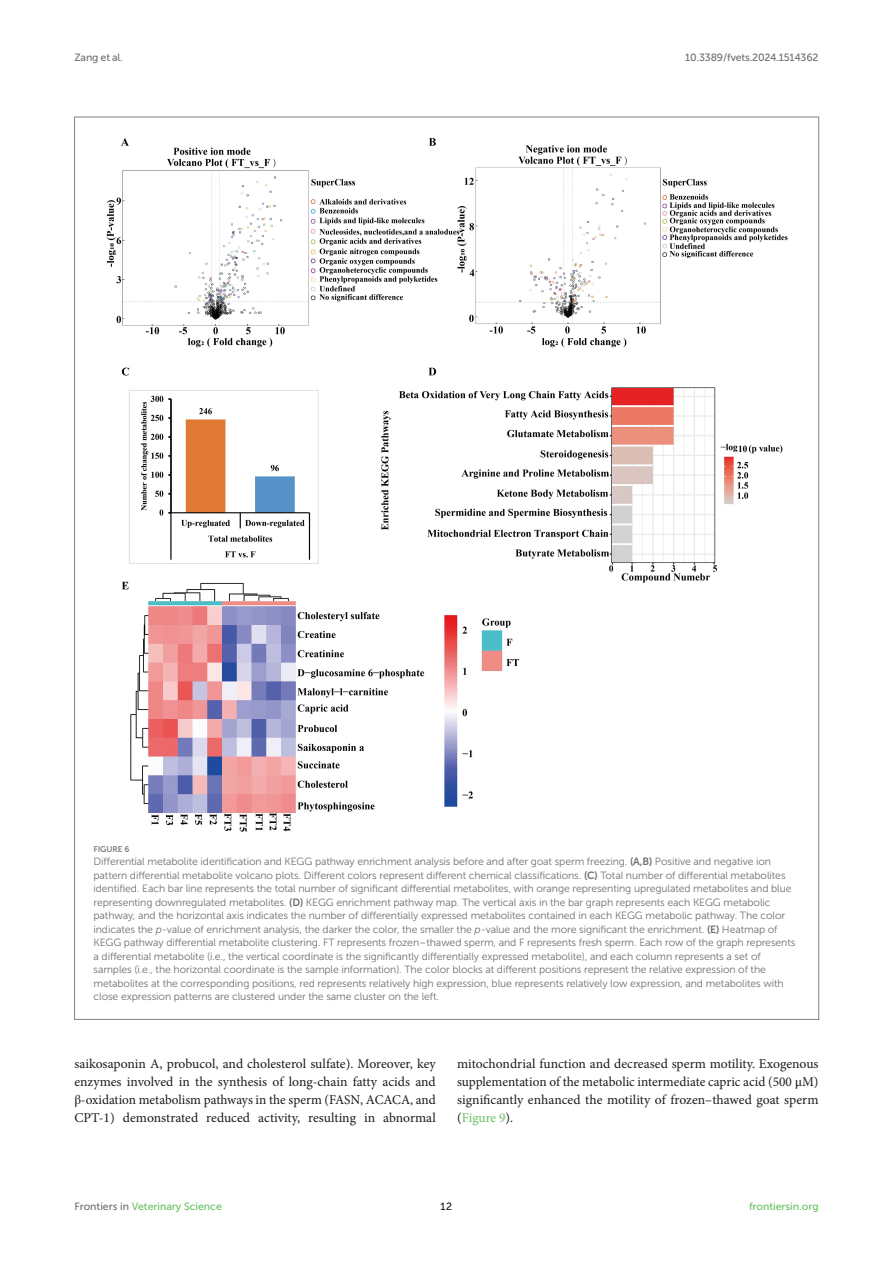
<style>
.page{position:relative;width:893px;height:1263px;background:#fff}
.page>*{position:absolute;margin:0;border:0;box-sizing:border-box;transform-origin:0 0}
.TEXT{font:13.5px/18px "Minion Pro";color:#1b1c1b;text-align:justify}
.FIG_LEG{font:10.5px/13.5px "Museo Sans 300";letter-spacing:-.01em;color:#706f70}
.t1{font:10.5px "Museo Sans 500";color:#65c161}
.t2{font:10.5px "Museo Sans 500";letter-spacing:-.015em;color:#706f70}
.t3{font:10.5px "Museo Sans 500";color:#1b1c1b}
.FIG_HD{font:8.25px "Museo Sans 700";letter-spacing:-.01em;color:#7e7f7f}
.s1{font-family:"Museo Sans 700"}
.s2{font-style:italic}
.s3{font-family:"STIX General"}
.s4{color:#65c161}
.s5{color:#706f70}
</style>
<div class="page">
<img style="left:106px;top:138px;width:682px;height:694px">
<p class="t2" style="left:74px;top:51px;width:50px">Zang et al.</p>
<p class="t2" style="left:685px;top:51px;width:135px">10.3389/fvets.2024.1514362</p>
<p class="FIG_HD" style="left:94px;top:844px;width:37px">FIGURE 6</p>
<p class="FIG_LEG" style="left:94px;top:855px;width:703px">Differential metabolite identification and KEGG pathway enrichment analysis before and after goat sperm freezing. <span class="s1">(A,B)</span> Positive and negative ion pattern differential metabolite volcano plots. Different colors represent different chemical classifications. <span class="s1">(C)</span> Total number of differential metabolites identified. Each bar line represents the total number of significant differential metabolites, with orange representing upregulated metabolites and blue representing downregulated metabolites. <span class="s1">(D)</span> KEGG enrichment pathway map. The vertical axis in the bar graph represents each KEGG metabolic pathway, and the horizontal axis indicates the number of differentially expressed metabolites contained in each KEGG metabolic pathway. The color indicates the <span class="s2">p</span>-value of enrichment analysis, the darker the color, the smaller the <span class="s2">p</span>-value and the more significant the enrichment. <span class="s1">(E)</span> Heatmap of KEGG pathway differential metabolite clustering. FT represents frozen–thawed sperm, and F represents fresh sperm. Each row of the graph represents a differential metabolite (i.e., the vertical coordinate is the significantly differentially expressed metabolite), and each column represents a set of samples (i.e., the horizontal coordinate is the sample information). The color blocks at different positions represent the relative expression of the metabolites at the corresponding positions, red represents relatively high expression, blue represents relatively low expression, and metabolites with close expression patterns are clustered under the same cluster on the left.</p>
<p class="TEXT" style="left:74px;top:1055px;width:363px">saikosaponin A, probucol, and cholesterol sulfate). Moreover, key enzymes involved in the synthesis of long-chain fatty acids and <span class="s3">β</span>-oxidation metabolism pathways in the sperm (FASN, ACACA, and CPT-1) demonstrated reduced activity, resulting in abnormal</p>
<p class="TEXT" style="left:457px;top:1055px;width:363px">mitochondrial function and decreased sperm motility. Exogenous supplementation of the metabolic intermediate capric acid (500 <span class="s3">μ</span>M) significantly enhanced the motility of frozen–thawed goat sperm (<span class="s4">Figure 9</span>).</p>
<p class="t1" style="left:74px;top:1200px;width:149px"><span class="s5">Frontiers in</span> Veterinary Science</p>
<p class="t3" style="left:441px;top:1200px;width:13px">12</p>
<p class="t1" style="left:749px;top:1200px;width:71px">frontiersin.org</p>
</div>
